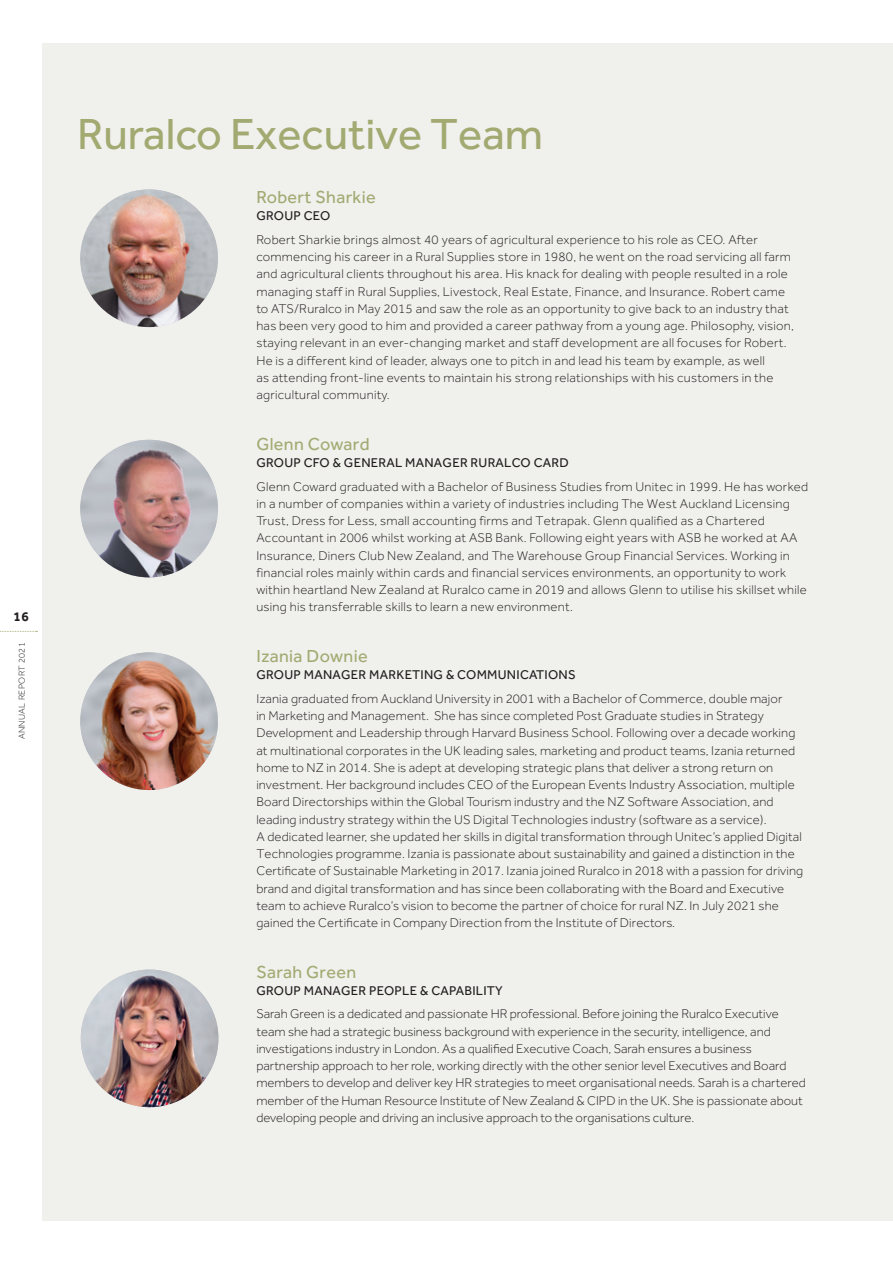
<style>
.page{position:relative;width:893px;height:1263px;background:#fff}
.page>*{position:absolute;margin:0;border:0;box-sizing:border-box;transform-origin:0 0}
._1_Headers{font:45px "Effra";color:#a2aa71}
._1_Subheading{font:18px "Effra";letter-spacing:.02em;color:#a2aa71}
.t1{font:700 13.5px "Effra";color:#231f20}
._1_Body_Text{font:300 13.2px/17.2px "Effra";letter-spacing:.01em;color:#231f20}
._1_DIRECTOR_TITLE{font:13.2px "Effra";letter-spacing:.02em;color:#231f20}
.t2{font:300 9px "Effra";letter-spacing:.04em;color:#231f20}
</style>
<div class="page">
<svg style="left:0;top:631px;width:37px;height:1px"></svg>
<div style="left:43px;top:43px;width:850px;height:1177px;background:#f0f0ed"></div>
<img style="left:80px;top:189px;width:138px;height:138px;border-radius:69px">
<img style="left:80px;top:440px;width:138px;height:137px;border-radius:69px">
<img style="left:80px;top:652px;width:138px;height:138px;border-radius:69px">
<img style="left:81px;top:969px;width:137px;height:138px;border-radius:69px">
<p class="t1" style="left:14px;top:608px;width:17px">16</p>
<p class="t2" style="left:17px;top:739px;width:98px;rotate:-90deg">ANNUAL REPORT 2021</p>
<p class="_1_Headers" style="left:77px;top:108px;width:467px">Ruralco Executive Team</p>
<p class="_1_Subheading" style="left:256px;top:186px;width:121px">Robert Sharkie</p>
<p class="_1_DIRECTOR_TITLE" style="left:256px;top:208px;width:75px">GROUP CEO</p>
<p class="_1_Body_Text" style="left:256px;top:231px;width:539px">Robert Sharkie brings almost 40 years of agricultural experience to his role as CEO. After commencing his career in a Rural Supplies store in 1980, he went on the road servicing all farm and agricultural clients throughout his area. His knack for dealing with people resulted in a role managing staff in Rural Supplies, Livestock, Real Estate, Finance, and Insurance. Robert came to ATS/Ruralco in May 2015 and saw the role as an opportunity to give back to an industry that has been very good to him and provided a career pathway from a young age. Philosophy, vision, staying relevant in an ever-changing market and staff development are all focuses for Robert.<br>He is a different kind of leader, always one to pitch in and lead his team by example, as well<br>as attending front-line events to maintain his strong relationships with his customers in the agricultural community.</p>
<p class="_1_Subheading" style="left:256px;top:433px;width:115px">Glenn Coward</p>
<p class="_1_DIRECTOR_TITLE" style="left:256px;top:455px;width:314px">GROUP CFO &amp; GENERAL MANAGER RURALCO CARD</p>
<p class="_1_Body_Text" style="left:256px;top:477px;width:553px">Glenn Coward graduated with a Bachelor of Business Studies from Unitec in 1999. He has worked in a number of companies within a variety of industries including The West Auckland Licensing Trust, Dress for Less, small accounting firms and Tetrapak. Glenn qualified as a Chartered Accountant in 2006 whilst working at ASB Bank. Following eight years with ASB he worked at AA Insurance, Diners Club New Zealand, and The Warehouse Group Financial Services. Working in financial roles mainly within cards and financial services environments, an opportunity to work within heartland New Zealand at Ruralco came in 2019 and allows Glenn to utilise his skillset while using his transferrable skills to learn a new environment.</p>
<p class="_1_Subheading" style="left:256px;top:645px;width:113px">Izania Downie</p>
<p class="_1_DIRECTOR_TITLE" style="left:256px;top:667px;width:321px">GROUP MANAGER MARKETING &amp; COMMUNICATIONS</p>
<p class="_1_Body_Text" style="left:256px;top:690px;width:548px">Izania graduated from Auckland University in 2001 with a Bachelor of Commerce, double major<br>in Marketing and Management. She has since completed Post Graduate studies in Strategy Development and Leadership through Harvard Business School. Following over a decade working at multinational corporates in the UK leading sales, marketing and product teams, Izania returned home to NZ in 2014. She is adept at developing strategic plans that deliver a strong return on investment. Her background includes CEO of the European Events Industry Association, multiple Board Directorships within the Global Tourism industry and the NZ Software Association, and leading industry strategy within the US Digital Technologies industry (software as a service).<br>A dedicated learner, she updated her skills in digital transformation through Unitec’s applied Digital Technologies programme. Izania is passionate about sustainability and gained a distinction in the Certificate of Sustainable Marketing in 2017. Izania joined Ruralco in 2018 with a passion for driving brand and digital transformation and has since been collaborating with the Board and Executive team to achieve Ruralco’s vision to become the partner of choice for rural NZ. In July 2021 she gained the Certificate in Company Direction from the Institute of Directors.</p>
<p class="_1_Subheading" style="left:256px;top:961px;width:101px">Sarah Green</p>
<p class="_1_DIRECTOR_TITLE" style="left:256px;top:983px;width:248px">GROUP MANAGER PEOPLE &amp; CAPABILITY</p>
<p class="_1_Body_Text" style="left:256px;top:1005px;width:551px">Sarah Green is a dedicated and passionate HR professional. Before joining the Ruralco Executive team she had a strategic business background with experience in the security, intelligence, and investigations industry in London. As a qualified Executive Coach, Sarah ensures a business partnership approach to her role, working directly with the other senior level Executives and Board members to develop and deliver key HR strategies to meet organisational needs. Sarah is a chartered member of the Human Resource Institute of New Zealand &amp; CIPD in the UK. She is passionate about developing people and driving an inclusive approach to the organisations culture.</p>
</div>
